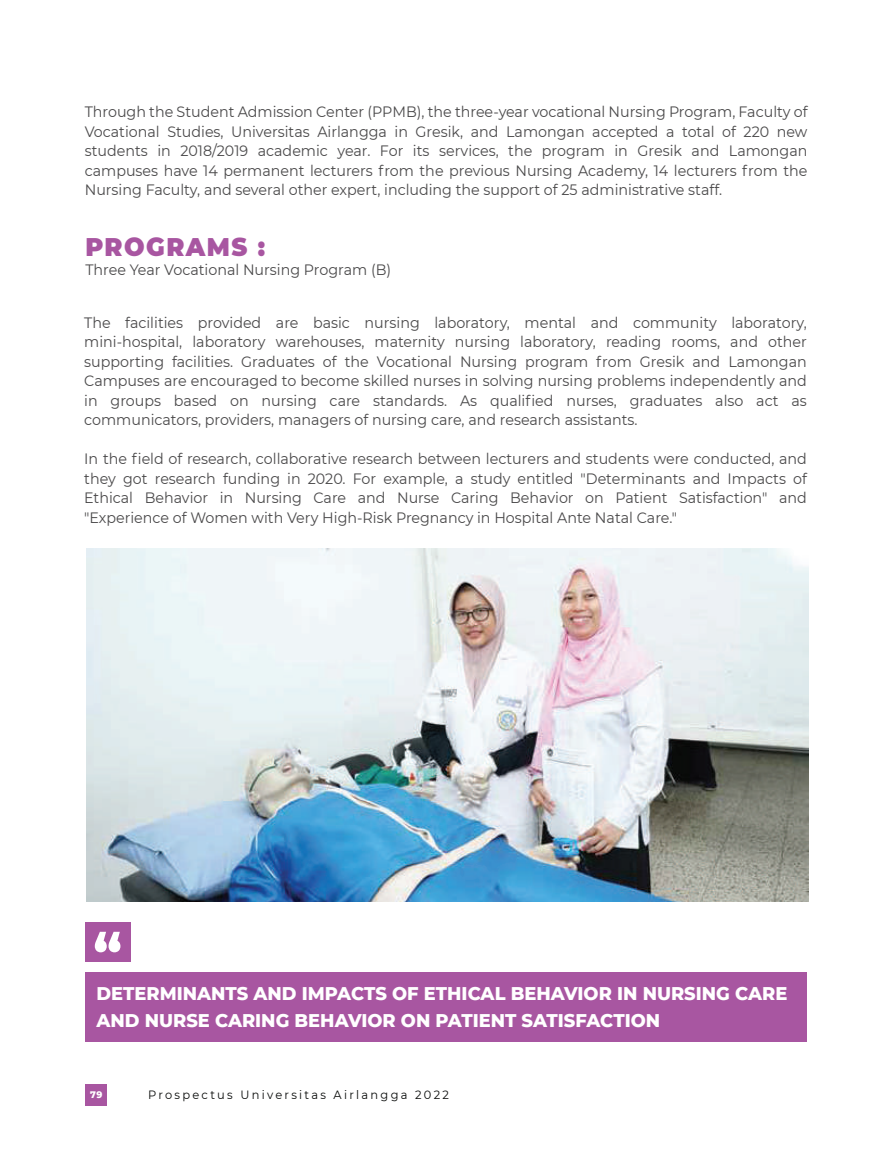
<style>
.page{position:relative;width:893px;height:1149px;background:#fff}
.page>*{position:absolute;margin:0;border:0;box-sizing:border-box;transform-origin:0 0}
.t1{font:800 55.05px "Montserrat";color:#fff;scale:.95 1}
.t2{font:900 25.5px "Montserrat";letter-spacing:.06em;color:#a856a1;scale:.95 1}
.t3{font:800 18.75px/27px "Montserrat";color:#fff;scale:.95 1}
.t4{font:15px/19.5px "Montserrat";color:#4a494a;text-align:justify;scale:.95 1}
.t5{font:12px "Montserrat";letter-spacing:.2em;color:#080a09;scale:.95 1}
.t6{font:800 9.6px "Montserrat";color:#fff;scale:.95 1}
</style>
<div class="page">
<div style="left:85px;top:1083px;width:22px;height:22px;background:#a856a1"></div>
<div style="left:85px;top:971px;width:722px;height:70px;background:#a856a1"></div>
<img style="left:86px;top:548px;width:722px;height:353px">
<div style="left:85px;top:921px;width:45px;height:40px;background:#a856a1"></div>
<p class="t4" style="left:85px;top:102px;width:762px">Through the Student Admission Center (PPMB), the three-year vocational Nursing Program, Faculty of Vocational Studies, Universitas Airlangga in Gresik, and Lamongan accepted a total of 220 new students in 2018/2019 academic year. For its services, the program in Gresik and Lamongan campuses have 14 permanent lecturers from the previous Nursing Academy, 14 lecturers from the Nursing Faculty, and several other expert, including the support of 25 administrative staff.</p>
<h2 class="t2" style="left:85px;top:228px;width:191px">PROGRAMS :</h2>
<p class="t4" style="left:85px;top:260px;width:323px">Three Year Vocational Nursing Program (B)</p>
<p class="t4" style="left:84px;top:312px;width:762px">The facilities provided are basic nursing laboratory, mental and community laboratory, mini-hospital, laboratory warehouses, maternity nursing laboratory, reading rooms, and other supporting facilities. Graduates of the Vocational Nursing program from Gresik and Lamongan Campuses are encouraged to become skilled nurses in solving nursing problems independently and in groups based on nursing care standards. As qualified nurses, graduates also act as communicators, providers, managers of nursing care, and research assistants.</p>
<p class="t4" style="left:84px;top:448px;width:762px">In the field of research, collaborative research between lecturers and students were conducted, and they got research funding in 2020. For example, a study entitled "Determinants and Impacts of Ethical Behavior in Nursing Care and Nurse Caring Behavior on Patient Satisfaction" and "Experience of Women with Very High-Risk Pregnancy in Hospital Ante Natal Care."</p>
<h1 class="t1" style="left:93px;top:912px;width:32px">“</h1>
<p class="t3" style="left:96px;top:978px;width:729px">DETERMINANTS AND IMPACTS OF ETHICAL BEHAVIOR IN NURSING CARE<br>AND NURSE CARING BEHAVIOR ON PATIENT SATISFACTION</p>
<p class="t6" style="left:90px;top:1086px;width:14px">79</p>
<p class="t5" style="left:148px;top:1086px;width:318px">Prospectus Universitas Airlangga 2022</p>
</div>
